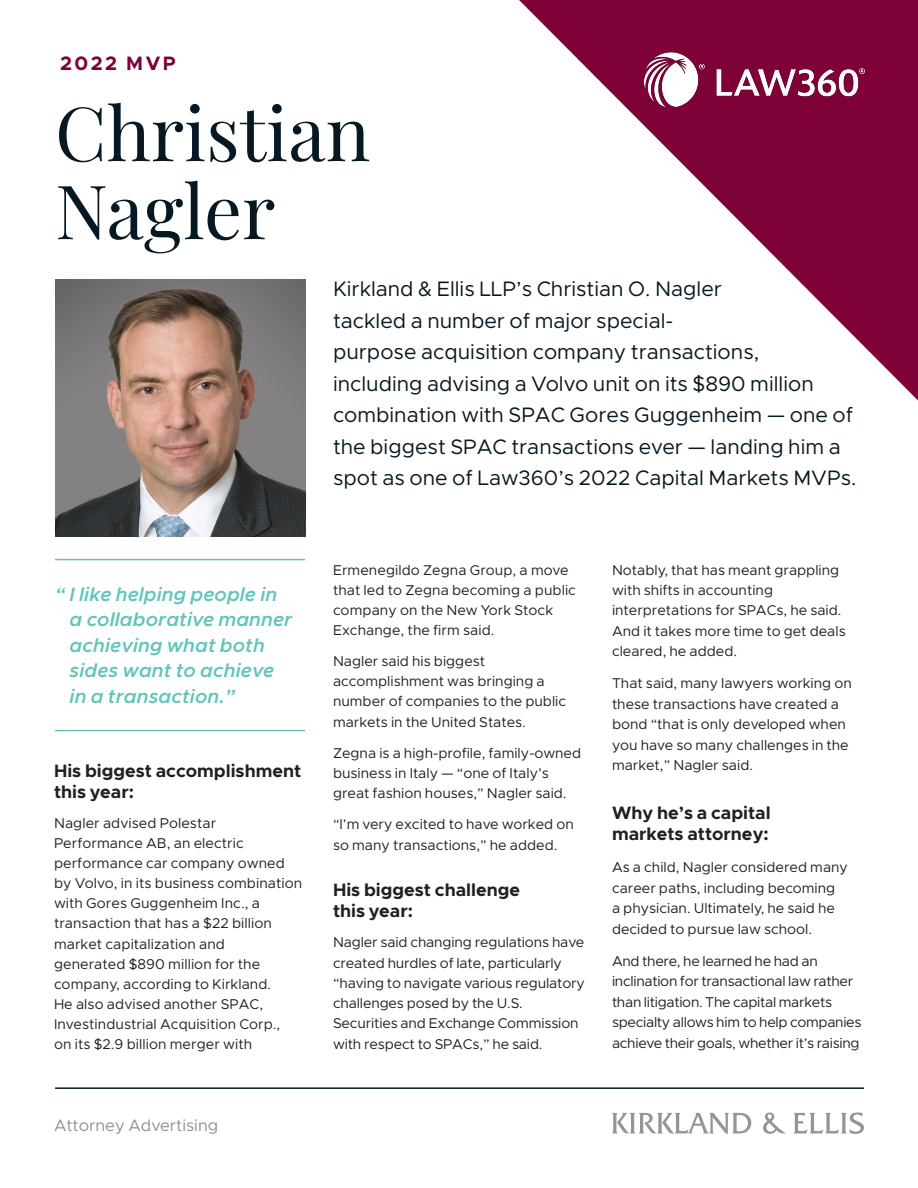
<style>
.page{position:relative;width:918px;height:1188px;background:#fff}
.page>*{position:absolute;margin:0;border:0;box-sizing:border-box;transform-origin:0 0}
.Practice_Group_Headl{font:75px/78px "Playfair Display";color:#071822}
.Opener{font:21px/31.5px "Kirkland Sans";color:#071822}
.Pullquote{font:italic 600 19.5px/25.5px "Kirkland Sans";letter-spacing:.005em;color:#61c5ba}
.category{font:700 19.5px "Kirkland Sans";letter-spacing:.13em;color:#7e0137}
.t1{font:700 18px/21px "Kirkland Sans";color:#231f20}
.t2{font:16.5px "Kirkland Sans";color:#231f20}
.t3{font:14.25px/20.1px "Kirkland Sans";color:#231f20}
.t4{font:14.25px/20.4px "Kirkland Sans";letter-spacing:-.02em;color:#231f20}
</style>
<div class="page">
<img style="left:55px;top:280px;width:251px;height:256px">
<hr style="left:55px;top:559px;width:250px;height:1px;background:#61c5ba">
<hr style="left:55px;top:730px;width:250px;height:1px;background:#61c5ba">
<svg style="left:519px;top:0;width:399px;height:400px"></svg>
<img style="left:645px;top:53px;width:220px;height:54px">
<svg style="left:612px;top:1112px;width:252px;height:22px"></svg>
<hr style="left:55px;top:1087px;width:809px;height:2px;background:#071822">
<p class="category" style="left:60px;top:51px;width:117px">2022 MVP</p>
<p class="Practice_Group_Headl" style="left:55px;top:88px;width:317px">Christian<br>Nagler</p>
<p class="Pullquote" style="left:70px;top:581px;width:224px;text-indent:-15px">“ I like helping people in a collaborative manner achieving what both sides want to achieve in a transaction.”</p>
<p class="t1" style="left:54px;top:760px;width:249px">His biggest accomplishment this year:</p>
<p class="t3" style="left:54px;top:813px;width:250px">Nagler advised Polestar<br>Performance AB, an electric performance car company owned by Volvo, in its business combination with Gores Guggenheim Inc., a transaction that has a $22 billion market capitalization and<br>generated $890 million for the company, according to Kirkland.<br>He also advised another SPAC,<br>Investindustrial Acquisition Corp.,<br>on its $2.9 billion merger with</p>
<p class="t2" style="left:54px;top:1115px;width:166px">Attorney Advertising</p>
<p class="Opener" style="left:333px;top:273px;width:525px">Kirkland &amp; Ellis LLP’s Christian O. Nagler<br>tackled a number of major special-<br>purpose acquisition company transactions,<br>including advising a Volvo unit on its $890 million combination with SPAC Gores Guggenheim — one of the biggest SPAC transactions ever — landing him a spot as one of Law360’s 2022 Capital Markets MVPs.</p>
<p class="t3" style="left:333px;top:560px;width:245px">Ermenegildo Zegna Group, a move that led to Zegna becoming a public company on the New York Stock<br>Exchange, the firm said.</p>
<p class="t3" style="left:333px;top:651px;width:235px">Nagler said his biggest accomplishment was bringing a number of companies to the public markets in the United States.</p>
<p class="t3" style="left:333px;top:743px;width:250px">Zegna is a high-profile, family-owned business in Italy — “one of Italy’s great fashion houses,” Nagler said.</p>
<p class="t3" style="left:333px;top:814px;width:242px">“I’m very excited to have worked on so many transactions,” he added.</p>
<p class="t1" style="left:333px;top:880px;width:189px">His biggest challenge this year:</p>
<p class="t3" style="left:333px;top:932px;width:254px">Nagler said changing regulations have created hurdles of late, particularly “having to navigate various regulatory challenges posed by the U.S.<br>Securities and Exchange Commission with respect to SPACs,” he said.</p>
<p class="t3" style="left:612px;top:560px;width:235px">Notably, that has meant grappling with shifts in accounting interpretations for SPACs, he said.<br>And it takes more time to get deals cleared, he added.</p>
<p class="t3" style="left:612px;top:673px;width:241px">That said, many lawyers working on these transactions have created a bond “that is only developed when you have so many challenges in the market,” Nagler said.</p>
<p class="t1" style="left:612px;top:802px;width:160px">Why he’s a capital markets attorney:</p>
<p class="t3" style="left:612px;top:857px;width:238px">As a child, Nagler considered many career paths, including becoming<br>a physician. Ultimately, he said he decided to pursue law school.</p>
<p class="t4" style="left:612px;top:951px;width:251px">And there, he learned he had an inclination for transactional law rather than litigation. The capital markets specialty allows him to help companies achieve their goals, whether it’s raising</p>
</div>
